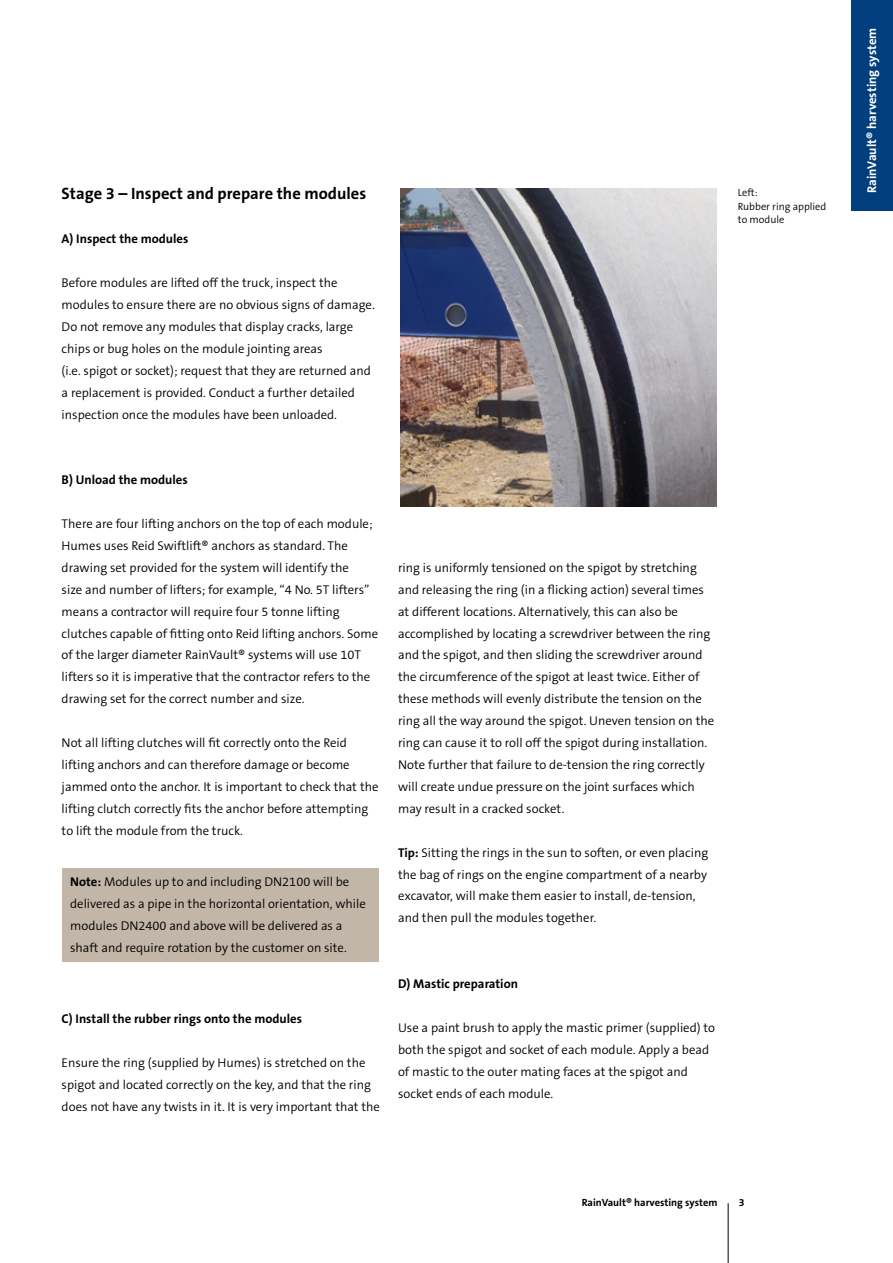
<style>
.page{position:relative;width:893px;height:1263px;background:#fff}
.page>*{position:absolute;margin:0;border:0;box-sizing:border-box;transform-origin:0 0}
.t1{font:700 16.5px "The Sans B7";color:#000}
.t2{font:300 12.75px/21.9px "The Sans B4";color:#000}
.t3{font:700 12.75px "The Sans B7";color:#000}
.t4{font:700 12.75px "The Sans B7";color:#fff}
.t5{font:300 10.5px/13.5px "The Sans B4";color:#000}
.t6{font:700 10.5px "The Sans B7";color:#000}
.s1{font-family:"The Sans B7";font-weight:700}
</style>
<div class="page">
<img style="left:401px;top:189px;width:315px;height:318px">
<div style="left:62px;top:868px;width:316px;height:94px;background:#c2b6a8"></div>
<hr style="left:728px;top:1203px;width:1px;height:60px;background:#000">
<div style="left:851px;top:0;width:42px;height:211px;background:#003e7e"></div>
<p class="t1" style="left:62px;top:185px;width:306px">Stage 3 – Inspect and prepare the modules</p>
<p class="t3" style="left:62px;top:232px;width:128px">A) Inspect the modules</p>
<p class="t2" style="left:62px;top:272px;width:315px">Before modules are lifted off the truck, inspect the modules to ensure there are no obvious signs of damage.<br>Do not remove any modules that display cracks, large chips or bug holes on the module jointing areas<br>(i.e. spigot or socket); request that they are returned and a replacement is provided. Conduct a further detailed inspection once the modules have been unloaded.</p>
<p class="t3" style="left:62px;top:473px;width:128px">B) Unload the modules</p>
<p class="t2" style="left:62px;top:513px;width:318px">There are four lifting anchors on the top of each module; Humes uses Reid Swiftlift® anchors as standard. The drawing set provided for the system will identify the<br>size and number of lifters; for example, “4 No. 5T lifters” means a contractor will require four 5 tonne lifting clutches capable of fitting onto Reid lifting anchors. Some of the larger diameter RainVault® systems will use 10T lifters so it is imperative that the contractor refers to the drawing set for the correct number and size.</p>
<p class="t2" style="left:62px;top:732px;width:318px">Not all lifting clutches will fit correctly onto the Reid lifting anchors and can therefore damage or become jammed onto the anchor. It is important to check that the lifting clutch correctly fits the anchor before attempting to lift the module from the truck.</p>
<p class="t2" style="left:70px;top:871px;width:297px"><span class="s1">Note:</span> Modules up to and including DN2100 will be delivered as a pipe in the horizontal orientation, while modules DN2400 and above will be delivered as a shaft and require rotation by the customer on site.</p>
<p class="t3" style="left:62px;top:1012px;width:242px">C) Install the rubber rings onto the modules</p>
<p class="t2" style="left:62px;top:1052px;width:320px">Ensure the ring (supplied by Humes) is stretched on the spigot and located correctly on the key, and that the ring does not have any twists in it. It is very important that the</p>
<p class="t2" style="left:398px;top:557px;width:318px">ring is uniformly tensioned on the spigot by stretching and releasing the ring (in a flicking action) several times at different locations. Alternatively, this can also be accomplished by locating a screwdriver between the ring and the spigot, and then sliding the screwdriver around the circumference of the spigot at least twice. Either of these methods will evenly distribute the tension on the ring all the way around the spigot. Uneven tension on the ring can cause it to roll off the spigot during installation.<br>Note further that failure to de-tension the ring correctly will create undue pressure on the joint surfaces which may result in a cracked socket.</p>
<p class="t2" style="left:398px;top:842px;width:312px"><span class="s1">Tip:</span> Sitting the rings in the sun to soften, or even placing the bag of rings on the engine compartment of a nearby excavator, will make them easier to install, de-tension, and then pull the modules together.</p>
<p class="t3" style="left:398px;top:977px;width:121px">D) Mastic preparation</p>
<p class="t2" style="left:398px;top:1017px;width:318px">Use a paint brush to apply the mastic primer (supplied) to both the spigot and socket of each module. Apply a bead of mastic to the outer mating faces at the spigot and socket ends of each module.</p>
<p class="t5" style="left:738px;top:186px;width:90px">Left:<br>Rubber ring applied to module</p>
<p class="t6" style="left:582px;top:1197px;width:137px">RainVault® harvesting system</p>
<p class="t6" style="left:739px;top:1197px;width:7px">3</p>
<p class="t4" style="left:865px;top:193px;width:167px;rotate:-90deg">RainVault® harvesting system</p>
</div>
